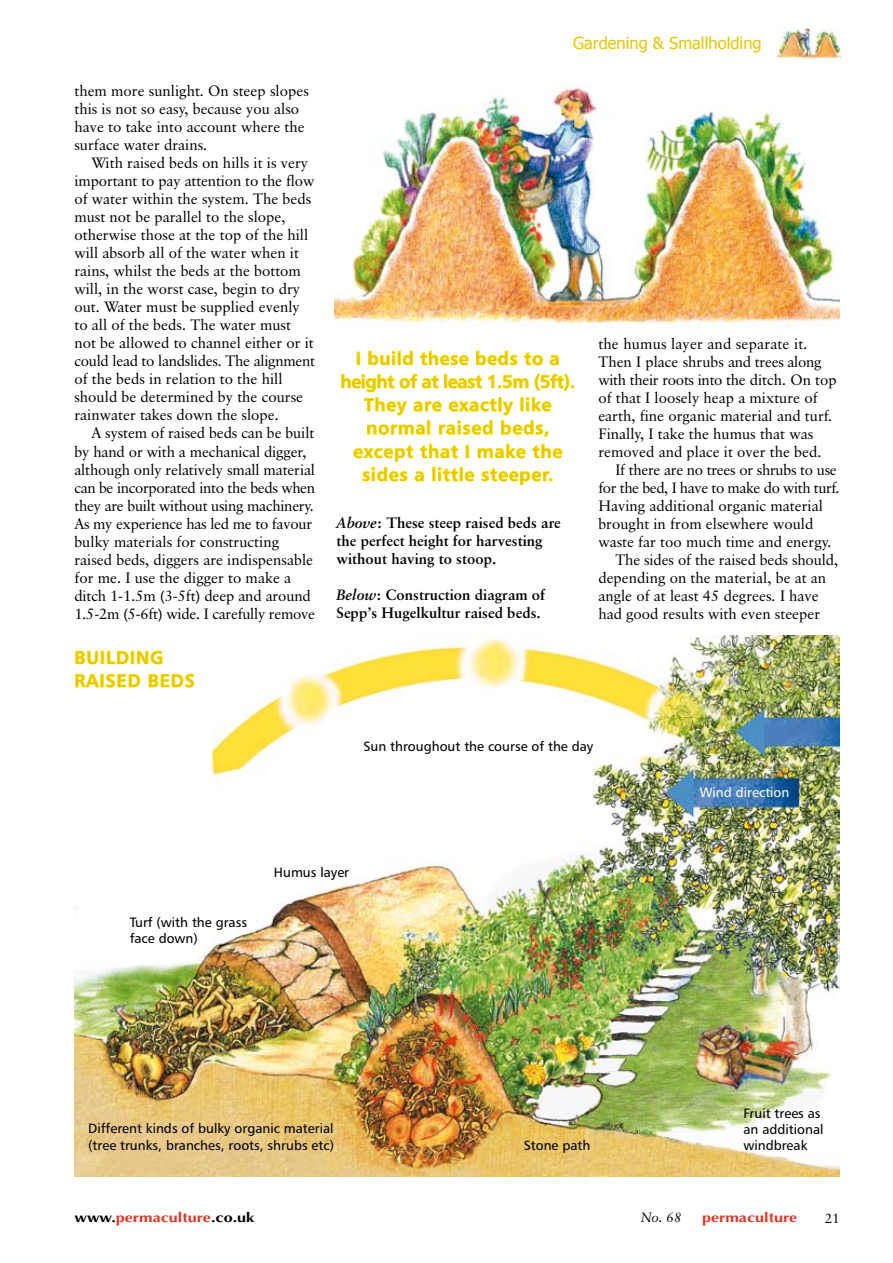
<style>
.page{position:relative;width:893px;height:1263px;background:#fff}
.page>*{position:absolute;margin:0;border:0;box-sizing:border-box;transform-origin:0 0}
.t1{font:18px/23.2px "Humanist 777 BT Bold B";letter-spacing:.04em;color:#e8c500}
.t2{font:16.5px "Tahoma";color:#e8c500}
.t3{font:15px "Classical Garamond BT";color:#000}
.t4{font:15px "Classical Garamond BT";letter-spacing:-.02em;color:#000}
.t5{font:700 15px/18px "Classical Garamond BT";color:#000}
.t6{font:15px "Classical Garamond BT";letter-spacing:-.025em;color:#000}
.t7{font:15px "Classical Garamond BT";letter-spacing:-.03em;color:#000}
.t8{font:13.5px/16.2px "Humanist 777 BT Roman B";color:#000}
.t9{font:700 13.5px "Optima";color:#e43323;scale:1.2 1}
.t10{font:13.5px "Humanist 777 BT Roman B";color:#fff}
.t11{font:italic 13.5px "Classical Garamond BT";color:#000}
.t12{font:13.5px "Classical Garamond BT";color:#000}
.s1{font-style:italic}
.s2{color:#000}
</style>
<div class="page">
<img style="left:335px;top:85px;width:505px;height:243px">
<img style="left:74px;top:635px;width:766px;height:542px">
<svg style="left:75px;top:639px;width:120px;height:49px"></svg>
<img style="left:777px;top:28px;width:63px;height:31px">
<svg style="left:357px;top:352px;width:3px;height:13px"></svg>
<svg style="left:368px;top:350px;width:27px;height:15px"></svg>
<div style="left:398px;top:351px;width:3px;height:14px;border:1px solid #ffeb00"></div>
<svg style="left:402px;top:350px;width:11px;height:15px"></svg>
<svg style="left:420px;top:350px;width:49px;height:16px"></svg>
<svg style="left:476px;top:350px;width:42px;height:16px"></svg>
<svg style="left:524px;top:352px;width:19px;height:14px"></svg>
<svg style="left:550px;top:354px;width:9px;height:12px"></svg>
<svg style="left:341px;top:373px;width:233px;height:64px"></svg>
<svg style="left:466px;top:445px;width:3px;height:13px"></svg>
<svg style="left:478px;top:443px;width:48px;height:16px"></svg>
<svg style="left:532px;top:443px;width:31px;height:16px"></svg>
<svg style="left:353px;top:443px;width:105px;height:39px"></svg>
<div style="left:460px;top:467px;width:3px;height:14px;border:1px solid #ffeb00"></div>
<svg style="left:464px;top:471px;width:11px;height:11px"></svg>
<svg style="left:481px;top:468px;width:71px;height:17px"></svg>
<p class="t3" style="left:74px;top:82px;width:236px">them more sunlight. On steep slopes</p>
<p class="t3" style="left:74px;top:100px;width:226px">this is not so easy, because you also</p>
<p class="t3" style="left:74px;top:118px;width:232px">have to take into account where the</p>
<p class="t3" style="left:74px;top:136px;width:135px">surface water drains.</p>
<p class="t3" style="left:91px;top:154px;width:218px">With raised beds on hills it is very</p>
<p class="t3" style="left:74px;top:172px;width:242px">important to pay attention to the flow</p>
<p class="t3" style="left:74px;top:190px;width:238px">of water within the system. The beds</p>
<p class="t3" style="left:74px;top:208px;width:213px">must not be parallel to the slope,</p>
<p class="t3" style="left:74px;top:226px;width:235px">otherwise those at the top of the hill</p>
<p class="t3" style="left:74px;top:244px;width:226px">will absorb all of the water when it</p>
<p class="t3" style="left:74px;top:262px;width:228px">rains, whilst the beds at the bottom</p>
<p class="t3" style="left:74px;top:280px;width:227px">will, in the worst case, begin to dry</p>
<p class="t3" style="left:74px;top:298px;width:227px">out. Water must be supplied evenly</p>
<p class="t3" style="left:74px;top:316px;width:218px">to all of the beds. The water must</p>
<p class="t3" style="left:74px;top:334px;width:241px">not be allowed to channel either or it</p>
<p class="t4" style="left:74px;top:352px;width:242px">could lead to landslides. The alignment</p>
<p class="t3" style="left:74px;top:370px;width:210px">of the beds in relation to the hill</p>
<p class="t3" style="left:74px;top:388px;width:230px">should be determined by the course</p>
<p class="t3" style="left:74px;top:406px;width:206px">rainwater takes down the slope.</p>
<p class="t3" style="left:91px;top:424px;width:224px">A system of raised beds can be built</p>
<p class="t3" style="left:74px;top:442px;width:234px">by hand or with a mechanical digger,</p>
<p class="t3" style="left:74px;top:460px;width:242px">although only relatively small material</p>
<p class="t6" style="left:74px;top:478px;width:242px">can be incorporated into the beds when</p>
<p class="t4" style="left:74px;top:496px;width:241px">they are built without using machinery.</p>
<p class="t4" style="left:74px;top:514px;width:239px">As my experience has led me to favour</p>
<p class="t3" style="left:74px;top:532px;width:206px">bulky materials for constructing</p>
<p class="t3" style="left:74px;top:550px;width:240px">raised beds, diggers are indispensable</p>
<p class="t3" style="left:74px;top:568px;width:218px">for me. I use the digger to make a</p>
<p class="t3" style="left:74px;top:586px;width:238px">ditch 1-1.5m (3-5ft) deep and around</p>
<p class="t4" style="left:74px;top:604px;width:242px">1.5-2m (5-6ft) wide. I carefully remove</p>
<p class="t1" style="left:74px;top:645px;width:122px">BUILDING<br>RAISED BEDS</p>
<p class="t2" style="left:573px;top:32px;width:190px">Gardening &amp; Smallholding</p>
<p class="t1" style="left:340px;top:346px;width:236px;text-align:center">I build these beds to a height of at least 1.5m (5ft).<br>They are exactly like normal raised beds, except that I make the sides a little steeper.</p>
<p class="t5" style="left:337px;top:514px;width:226px"><span class="s1">Above</span>: These steep raised beds are the perfect height for harvesting without having to stoop.</p>
<p class="t5" style="left:337px;top:586px;width:210px"><span class="s1">Below</span>: Construction diagram of<br>Sepp’s Hugelkultur raised beds.</p>
<p class="t3" style="left:598px;top:334px;width:211px">the humus layer and separate it.</p>
<p class="t3" style="left:598px;top:352px;width:225px">Then I place shrubs and trees along</p>
<p class="t4" style="left:598px;top:370px;width:240px">with their roots into the ditch. On top</p>
<p class="t3" style="left:598px;top:388px;width:221px">of that I loosely heap a mixture of</p>
<p class="t3" style="left:598px;top:406px;width:236px">earth, fine organic material and turf.</p>
<p class="t3" style="left:598px;top:424px;width:216px">Finally, I take the humus that was</p>
<p class="t3" style="left:598px;top:442px;width:225px">removed and place it over the bed.</p>
<p class="t4" style="left:615px;top:460px;width:223px">If there are no trees or shrubs to use</p>
<p class="t7" style="left:598px;top:478px;width:243px">for the bed, I have to make do with turf.</p>
<p class="t3" style="left:598px;top:496px;width:226px">Having additional organic material</p>
<p class="t3" style="left:598px;top:514px;width:217px">brought in from elsewhere would</p>
<p class="t3" style="left:598px;top:532px;width:235px">waste far too much time and energy.</p>
<p class="t3" style="left:615px;top:550px;width:224px">The sides of the raised beds should,</p>
<p class="t3" style="left:598px;top:568px;width:229px">depending on the material, be at an</p>
<p class="t3" style="left:598px;top:586px;width:222px">angle of at least 45 degrees. I have</p>
<p class="t3" style="left:598px;top:604px;width:224px">had good results with even steeper</p>
<p class="t8" style="left:363px;top:738px;width:231px">Sun throughout the course of the day</p>
<p class="t10" style="left:700px;top:784px;width:91px">Wind direction</p>
<p class="t8" style="left:130px;top:913px;width:119px">Turf (with the grass face down)</p>
<p class="t8" style="left:274px;top:864px;width:77px">Humus layer</p>
<p class="t8" style="left:88px;top:1120px;width:247px">Different kinds of bulky organic material (tree trunks, branches, roots, shrubs etc)</p>
<p class="t8" style="left:524px;top:1137px;width:68px">Stone path</p>
<p class="t8" style="left:743px;top:1105px;width:82px">Fruit trees as an additional windbreak</p>
<p class="t9" style="left:74px;top:1210px;width:151px"><span class="s2">www.</span>permaculture<span class="s2">.co.uk</span></p>
<p class="t11" style="left:641px;top:1209px;width:42px">No. 68</p>
<p class="t9" style="left:702px;top:1210px;width:81px">permaculture</p>
<p class="t12" style="left:825px;top:1209px;width:17px">21</p>
</div>
